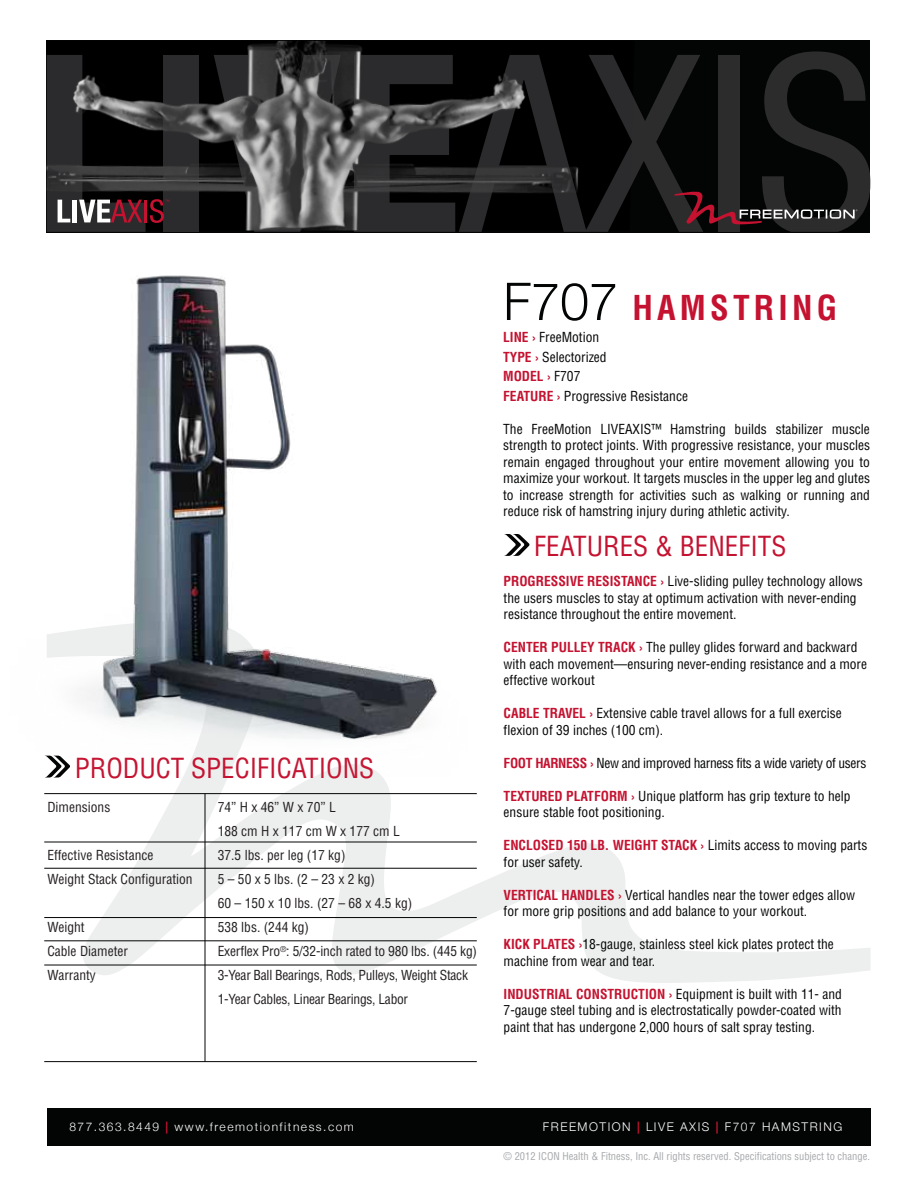
<style>
.page{position:relative;width:918px;height:1188px;background:#fff}
.page>*{position:absolute;margin:0;border:0;box-sizing:border-box;transform-origin:0 0}
.t1{font:700 condensed 33.45px "Helvetica LT Std";letter-spacing:.125em;color:#c41230}
.t2{font:condensed 27px "Helvetica LT Std";color:#c41230}
.t3{font:condensed 13.5px/16.5px "Helvetica LT Std";color:#030404}
.t4{font:condensed 13.5px/24px "Helvetica LT Std";color:#231f20}
.t5{font:condensed 13.5px "Helvetica LT Std";letter-spacing:-.025em;color:#030404}
.t6{font:300 12px "Helvetica Neue";letter-spacing:.125em;color:#fff}
.t7{font:condensed 10.5px "Helvetica LT Std";color:#a7a9ac}
.s1{font-family:"Helvetica Neue";font-weight:300;font-stretch:normal;font-size:52.05px;color:#030404}
.s2{font-weight:700;color:#c41230}
</style>
<div class="page">
<svg style="left:47px;top:776px;width:823px;height:207px"></svg>
<div style="left:47px;top:1108px;width:824px;height:38px;background:#030404"></div>
<svg style="left:45px;top:776px;width:25px;height:2px"></svg>
<img style="left:45px;top:216px;width:475px;height:560px">
<hr style="left:44px;top:793px;width:433px;height:1px;background:#030404">
<hr style="left:205px;top:794px;width:1px;height:268px;background:#030404">
<hr style="left:44px;top:842px;width:433px;height:1px;background:#030404">
<hr style="left:44px;top:868px;width:433px;height:1px;background:#030404">
<hr style="left:44px;top:917px;width:433px;height:1px;background:#030404">
<hr style="left:44px;top:941px;width:433px;height:1px;background:#030404">
<hr style="left:44px;top:965px;width:433px;height:1px;background:#030404">
<hr style="left:44px;top:1061px;width:433px;height:1px;background:#030404">
<svg style="left:504px;top:534px;width:26px;height:22px"></svg>
<div style="left:47px;top:40px;width:823px;height:192px;background:#030404"></div>
<img style="left:199px;top:41px;width:163px;height:190px">
<svg style="left:214px;top:55px;width:127px;height:177px;background:#585758"></svg>
<svg style="left:170px;top:55px;width:29px;height:177px;background:#343335"></svg>
<svg style="left:354px;top:51px;width:517px;height:181px"></svg>
<svg style="left:47px;top:55px;width:123px;height:177px"></svg>
<h2 class="t2" style="left:75px;top:751px;width:301px">PRODUCT SPECIFICATIONS</h2>
<p class="t4" style="left:47px;top:795px;width:64px">Dimensions</p>
<p class="t4" style="left:47px;top:843px;width:147px">Effective Resistance<br>Weight Stack Configuration</p>
<p class="t4" style="left:47px;top:915px;width:82px">Weight<br>Cable Diameter<br>Warranty</p>
<p class="t4" style="left:218px;top:795px;width:261px">74” H x 46” W x 70” L<br>188 cm H x 117 cm W x 177 cm L<br>37.5 lbs. per leg (17 kg)<br>5 – 50 x 5 lbs. (2 – 23 x 2 kg)<br>60 – 150 x 10 lbs. (27 – 68 x 4.5 kg)<br>538 lbs. (244 kg)<br>Exerflex Pro<sup>®</sup>: 5/32-inch rated to 980 lbs. (445 kg)<br>3-Year Ball Bearings, Rods, Pulleys, Weight Stack<br>1-Year Cables, Linear Bearings, Labor</p>
<h1 class="t1" style="left:503px;top:287px;width:335px"><span class="s1">F707</span> HAMSTRING</h1>
<p class="t3" style="left:503px;top:327px;width:186px;line-height:19.5px"><span class="s2">LINE ›</span> FreeMotion<br><span class="s2">TYPE ›</span> Selectorized<br><span class="s2">MODEL ›</span> F707<br><span class="s2">FEATURE ›</span> Progressive Resistance</p>
<p class="t3" style="left:503px;top:420px;width:368px;text-align:justify">The FreeMotion LIVEAXIS™ Hamstring builds stabilizer muscle strength to protect joints. With progressive resistance, your muscles remain engaged throughout your entire movement allowing you to maximize your workout. It targets muscles in the upper leg and glutes to increase strength for activities such as walking or running and reduce risk of hamstring injury during athletic activity.</p>
<h2 class="t2" style="left:534px;top:529px;width:254px">FEATURES &amp; BENEFITS</h2>
<p class="t3" style="left:504px;top:573px;width:361px"><span class="s2">PROGRESSIVE RESISTANCE ›</span> Live-sliding pulley technology allows the users muscles to stay at optimum activation with never-ending resistance throughout the entire movement.</p>
<p class="t3" style="left:504px;top:639px;width:365px"><span class="s2">CENTER PULLEY TRACK ›</span> The pulley glides forward and backward with each movement—ensuring never-ending resistance and a more effective workout</p>
<p class="t3" style="left:504px;top:705px;width:340px"><span class="s2">CABLE TRAVEL ›</span> Extensive cable travel allows for a full exercise flexion of 39 inches (100 cm).</p>
<p class="t5" style="left:504px;top:754px;width:364px"><span class="s2">FOOT HARNESS ›</span> New and improved harness fits a wide variety of users</p>
<p class="t3" style="left:504px;top:788px;width:348px"><span class="s2">TEXTURED PLATFORM ›</span> Unique platform has grip texture to help ensure stable foot positioning.</p>
<p class="t3" style="left:504px;top:837px;width:365px"><span class="s2">ENCLOSED 150 LB. WEIGHT STACK ›</span> Limits access to moving parts for user safety.</p>
<p class="t3" style="left:504px;top:887px;width:353px"><span class="s2">VERTICAL HANDLES ›</span> Vertical handles near the tower edges allow for more grip positions and add balance to your workout.</p>
<p class="t3" style="left:504px;top:936px;width:332px"><span class="s2">KICK PLATES ›</span>18-gauge, stainless steel kick plates protect the machine from wear and tear.</p>
<p class="t3" style="left:504px;top:986px;width:340px;text-align:justify"><span class="s2">INDUSTRIAL CONSTRUCTION ›</span> Equipment is built with 11- and 7-gauge steel tubing and is electrostatically powder-coated with paint that has undergone 2,000 hours of salt spray testing.</p>
<p class="t6" style="left:69px;top:1117px;width:286px">877.363.8449 <span class="s2">|</span> www.freemotionfitness.com</p>
<p class="t6" style="left:543px;top:1117px;width:301px">FREEMOTION <span class="s2">|</span> LIVE AXIS <span class="s2">|</span> F707 HAMSTRING</p>
<p class="t7" style="left:504px;top:1150px;width:368px">© 2012 ICON Health &amp; Fitness, Inc. All rights reserved. Specifications subject to change.</p>
</div>
